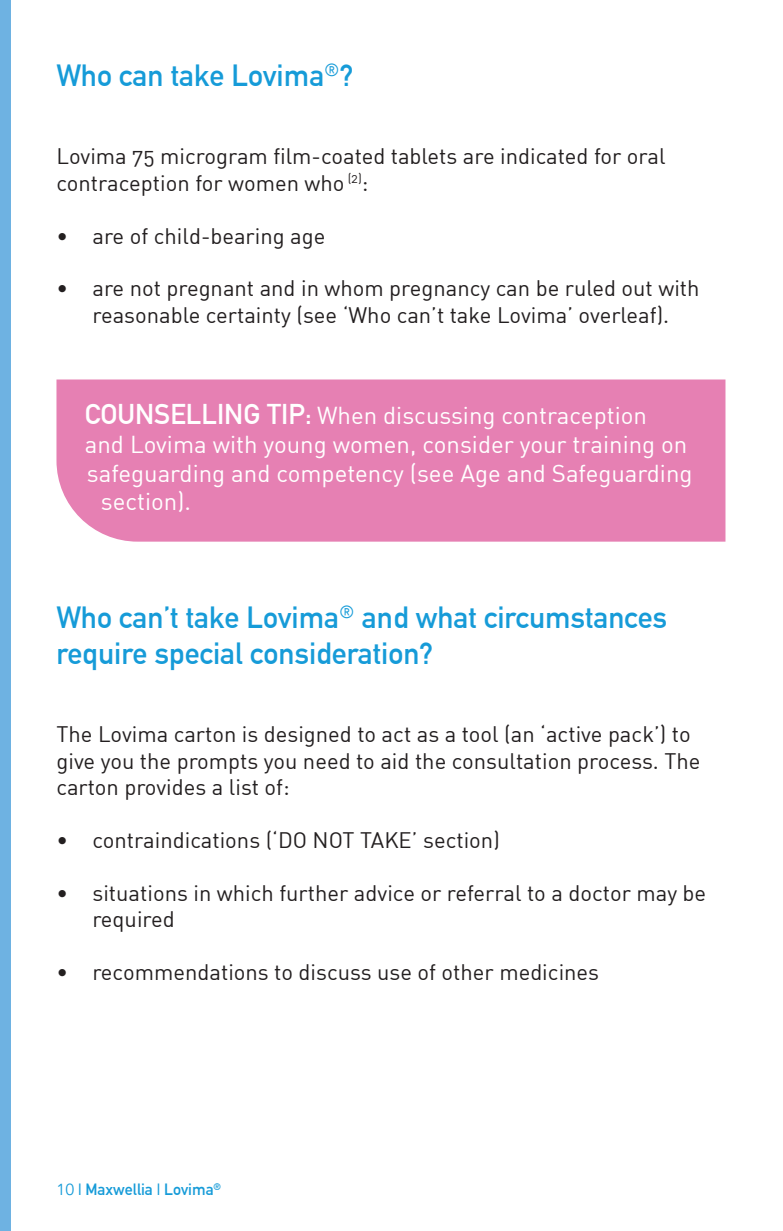
<style>
.page{position:relative;width:783px;height:1231px;background:#fff}
.page>*{position:absolute;margin:0;border:0;box-sizing:border-box;transform-origin:0 0}
.t1{font:700 30px/36px "DIN Alternate";color:#169bd8}
.t2{font:24px "DIN Regular Alternate";color:#fff}
.t3{font:22px/26.4px "DIN Regular Alternate";color:#231f20}
.t4{font:700 16px "DIN Alternate";color:#169bd8}
.s1{font-family:"DIN Alternate";font-weight:700;font-size:28px}
.s2{font-family:"Avenir";font-weight:400}
</style>
<div class="page">
<div style="left:56px;top:379px;width:669px;height:163px;background:#e680b3"></div>
<div style="left:0;top:0;width:11px;height:1231px;background:#6eb2e2"></div>
<h1 class="t1" style="left:56px;top:55px;width:299px">Who can take Lovima<sup>®</sup>?</h1>
<p class="t3" style="left:56px;top:143px;width:611px">Lovima 75 microgram film-coated tablets are indicated for oral contraception for women who <sup>(2)</sup>:</p>
<p class="t3" style="left:56px;top:222px;width:270px">• are of child-bearing age</p>
<p class="t3" style="left:56px;top:275px;width:645px;text-align:center">• are not pregnant and in whom pregnancy can be ruled out with reasonable certainty (see ‘Who can’t take Lovima’ overleaf).</p>
<p class="t2" style="left:85px;top:400px;width:564px"><span class="s1">COUNSELLING TIP:</span> When discussing contraception</p>
<p class="t2" style="left:85px;top:429px;width:604px">and Lovima with young women, consider your training on</p>
<p class="t2" style="left:87px;top:458px;width:607px">safeguarding and competency (see Age and Safeguarding</p>
<p class="t2" style="left:101px;top:487px;width:92px">section).</p>
<h1 class="t1" style="left:56px;top:597px;width:612px">Who can’t take Lovima<sup>®</sup> and what circumstances require special consideration?</h1>
<p class="t3" style="left:56px;top:721px;width:645px">The Lovima carton is designed to act as a tool (an ‘active pack’) to give you the prompts you need to aid the consultation process. The carton provides a list of:</p>
<p class="t3" style="left:56px;top:826px;width:445px">• contraindications (‘DO NOT TAKE’ section)</p>
<p class="t3" style="left:92px;top:879px;width:615px;text-indent:-36px">• situations in which further advice or referral to a doctor may be required</p>
<p class="t3" style="left:56px;top:958px;width:544px">• recommendations to discuss use of other medicines</p>
<p class="t4" style="left:56px;top:1177px;width:166px"><span class="s2">10</span> | Maxwellia | Lovima<sup>®</sup></p>
</div>
